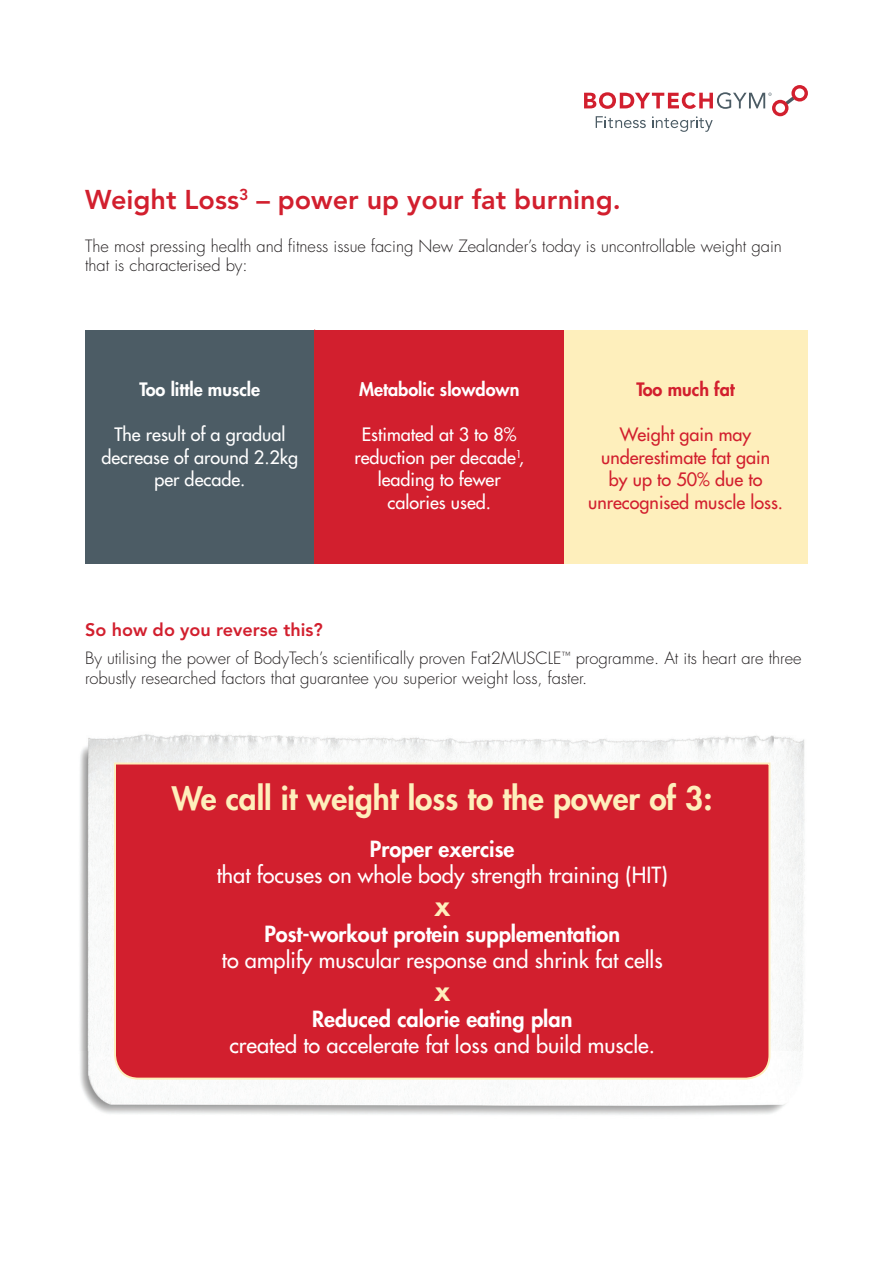
<style>
.page{position:relative;width:893px;height:1263px;background:#fff}
.page>*{position:absolute;margin:0;border:0;box-sizing:border-box;transform-origin:0 0}
.t1{font:800 31.5px "Futura Std";color:#feefbc}
.t2{font:800 27.6px "Futura Std";color:#feefbc}
.t3{font:800 27px "Avenir LT Std";color:#d21f2e}
.t4{font:500 21.75px "Futura Std";color:#fff}
.t5{font:800 21.75px "Futura Std";color:#fff}
.t6{font:500 18px/22.5px "Futura Std";color:#fff;text-align:center}
.t7{font:500 18px/22.5px "Futura Std";color:#d21f2e;text-align:center}
.t8{font:800 18px "Futura Std";color:#fff}
.t9{font:800 18px "Avenir LT Std";color:#d21f2e}
.t10{font:800 18px "Futura Std";color:#d21f2e}
.t11{font:300 16.5px/19.8px "Futura Std";color:#231f20}
</style>
<div class="page">
<svg style="left:584px;top:85px;width:224px;height:47px"></svg>
<div style="left:85px;top:330px;width:230px;height:233px;background:#4c5c65"></div>
<div style="left:315px;top:330px;width:249px;height:233px;background:#d21f2e"></div>
<div style="left:564px;top:330px;width:243px;height:233px;background:#feefbc"></div>
<hr style="left:314px;top:330px;width:1px;height:233px;background:#d1232a">
<img style="left:80px;top:734px;width:725px;height:381px">
<div style="left:113px;top:761px;width:658px;height:319px;background:#d21f2e"></div>
<h3 class="t3" style="left:85px;top:184px;width:537px">Weight Loss<sup>3</sup> – power up your fat burning.</h3>
<p class="t11" style="left:85px;top:236px;width:698px">The most pressing health and fitness issue facing New Zealander’s today is uncontrollable weight gain that is characterised by:</p>
<p class="t8" style="left:139px;top:378px;width:122px">Too little muscle</p>
<p class="t6" style="left:101px;top:423px;width:198px">The result of a gradual decrease of around 2.2kg per decade.</p>
<p class="t8" style="left:359px;top:378px;width:162px">Metabolic slowdown</p>
<p class="t6" style="left:354px;top:423px;width:171px">Estimated at 3 to 8% reduction per decade<sup>1</sup>, leading to fewer calories used.</p>
<p class="t10" style="left:636px;top:378px;width:100px">Too much fat</p>
<p class="t7" style="left:588px;top:423px;width:196px">Weight gain may underestimate fat gain<br>by up to 50% due to unrecognised muscle loss.</p>
<p class="t9" style="left:85px;top:619px;width:239px">So how do you reverse this?</p>
<p class="t11" style="left:85px;top:649px;width:718px">By utilising the power of BodyTech’s scientifically proven Fat2MUSCLE<sup>™</sup> programme. At its heart are three robustly researched factors that guarantee you superior weight loss, faster.</p>
<h1 class="t1" style="left:172px;top:778px;width:542px">We call it weight loss to the power of 3:</h1>
<h3 class="t5" style="left:370px;top:835px;width:146px">Proper exercise</h3>
<h3 class="t4" style="left:217px;top:861px;width:452px">that focuses on whole body strength training (HIT)</h3>
<h2 class="t2" style="left:435px;top:888px;width:17px">x</h2>
<h3 class="t5" style="left:264px;top:920px;width:357px">Post-workout protein supplementation</h3>
<h3 class="t4" style="left:222px;top:946px;width:442px">to amplify muscular response and shrink fat cells</h3>
<h2 class="t2" style="left:435px;top:973px;width:17px">x</h2>
<h3 class="t5" style="left:312px;top:1005px;width:262px">Reduced calorie eating plan</h3>
<h3 class="t4" style="left:229px;top:1031px;width:427px">created to accelerate fat loss and build muscle.</h3>
</div>
